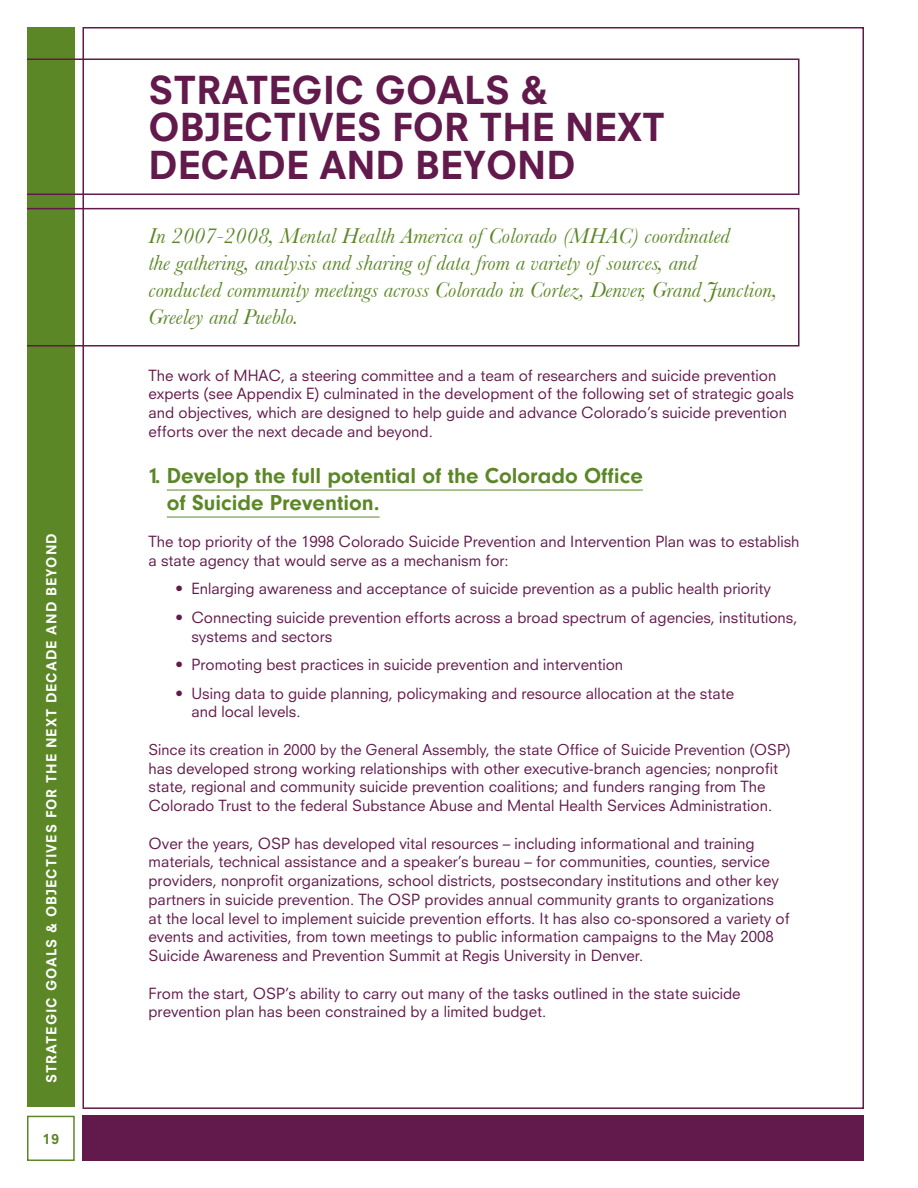
<style>
.page{position:relative;width:918px;height:1188px;background:#fff}
.page>*{position:absolute;margin:0;border:0;box-sizing:border-box;transform-origin:0 0}
.t1{font:800 37.5px "Neuzeit S";color:#62194b}
.t2{font:italic 22.5px/27px "Baskerville";color:#5c8727}
.t3{font:22.5px/27px "Neuzeit Bld";color:#5c8727}
.t4{font:15px/18.8px "Neuzeit S";color:#62194b}
.t5{font:14.7px "Neuzeit S";color:#62194b}
.t6{font:800 13.5px "Neuzeit S";letter-spacing:.075em;color:#fff}
.t7{font:800 13.5px "Neuzeit S";color:#5c8727}
</style>
<div class="page">
<div style="left:82px;top:1116px;width:782px;height:45px;background:#62194b"></div>
<div style="left:27px;top:1116px;width:48px;height:45px;border:2px solid #5c8727"></div>
<div style="left:27px;top:27px;width:48px;height:1080px;background:#5c8727"></div>
<div style="left:26px;top:58px;width:774px;height:137px;border:2px solid #62194b"></div>
<div style="left:26px;top:208px;width:774px;height:138px;border:2px solid #62194b"></div>
<hr style="left:167px;top:490px;width:476px;height:1px;background:#5c8727">
<hr style="left:167px;top:517px;width:213px;height:1px;background:#5c8727">
<p class="t6" style="left:43px;top:1083px;width:551px;rotate:-90deg">STRATEGIC GOALS &amp; OBJECTIVES FOR THE NEXT DECADE AND BEYOND</p>
<p class="t7" style="left:43px;top:1131px;width:18px">19</p>
<p class="t1" style="left:148px;top:67px;width:50px">STRATEGIC</p>
<p class="t1" style="left:375px;top:67px;width:58px">GOALS</p>
<p class="t1" style="left:521px;top:67px;width:29px">&amp;</p>
<p class="t1" style="left:148px;top:104px;width:55px">OBJECTIVES</p>
<p class="t1" style="left:392px;top:104px;width:26px">FOR</p>
<p class="t1" style="left:480px;top:104px;width:25px">THE</p>
<p class="t1" style="left:565px;top:104px;width:53px">NEXT</p>
<p class="t1" style="left:148px;top:142px;width:56px">DECADE</p>
<p class="t1" style="left:319px;top:142px;width:29px">AND</p>
<p class="t1" style="left:415px;top:142px;width:53px">BEYOND</p>
<p class="t2" style="left:148px;top:222px;width:631px">In 2007-2008, Mental Health America of Colorado (MHAC) coordinated<br>the gathering, analysis and sharing of data from a variety of sources, and<br>conducted community meetings across Colorado in Cortez, Denver, Grand Junction, Greeley and Pueblo.</p>
<p class="t4" style="left:148px;top:366px;width:647px">The work of MHAC, a steering committee and a team of researchers and suicide prevention experts (see Appendix E) culminated in the development of the following set of strategic goals and objectives, which are designed to help guide and advance Colorado’s suicide prevention efforts over the next decade and beyond.</p>
<p class="t3" style="left:167px;top:463px;width:478px;text-indent:-18px">1. Develop the full potential of the Colorado Office of Suicide Prevention.</p>
<p class="t4" style="left:148px;top:532px;width:653px">The top priority of the 1998 Colorado Suicide Prevention and Intervention Plan was to establish a state agency that would serve as a mechanism for:</p>
<p class="t4" style="left:176px;top:579px;width:597px">• Enlarging awareness and acceptance of suicide prevention as a public health priority</p>
<p class="t4" style="left:191px;top:608px;width:608px;text-indent:-16px">• Connecting suicide prevention efforts across a broad spectrum of agencies, institutions, systems and sectors</p>
<p class="t4" style="left:176px;top:655px;width:449px">• Promoting best practices in suicide prevention and intervention</p>
<p class="t4" style="left:191px;top:684px;width:544px;text-indent:-16px">• Using data to guide planning, policymaking and resource allocation at the state and local levels.</p>
<p class="t5" style="left:148px;top:740px;width:644px">Since its creation in 2000 by the General Assembly, the state Office of Suicide Prevention (OSP)</p>
<p class="t4" style="left:148px;top:759px;width:631px">has developed strong working relationships with other executive-branch agencies; nonprofit state, regional and community suicide prevention coalitions; and funders ranging from The<br>Colorado Trust to the federal Substance Abuse and Mental Health Services Administration.</p>
<p class="t4" style="left:148px;top:834px;width:643px">Over the years, OSP has developed vital resources – including informational and training materials, technical assistance and a speaker’s bureau – for communities, counties, service providers, nonprofit organizations, school districts, postsecondary institutions and other key partners in suicide prevention. The OSP provides annual community grants to organizations at the local level to implement suicide prevention efforts. It has also co-sponsored a variety of events and activities, from town meetings to public information campaigns to the May 2008<br>Suicide Awareness and Prevention Summit at Regis University in Denver.</p>
<p class="t4" style="left:148px;top:984px;width:594px">From the start, OSP’s ability to carry out many of the tasks outlined in the state suicide prevention plan has been constrained by a limited budget.</p>
</div>
